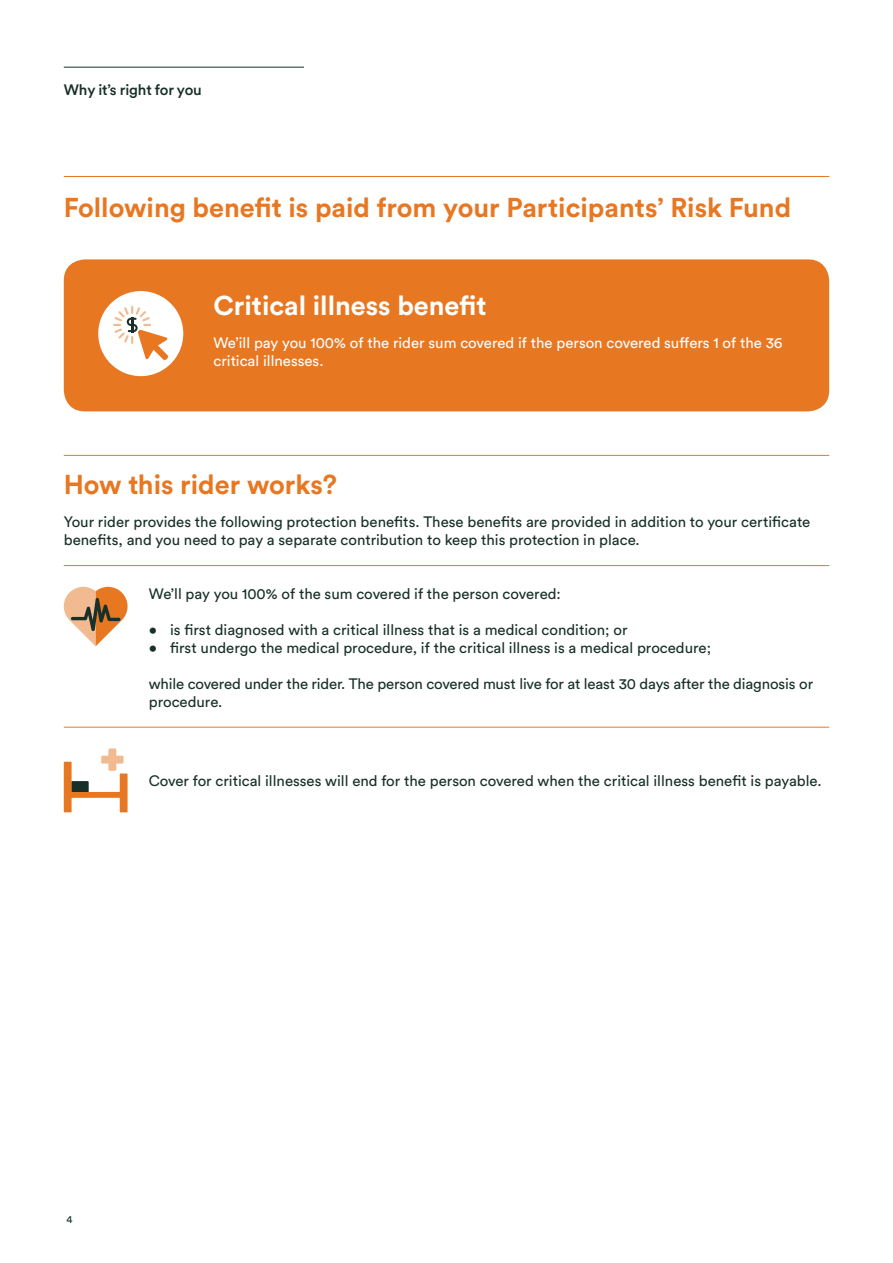
<style>
.page{position:relative;width:893px;height:1263px;background:#fff}
.page>*{position:absolute;margin:0;border:0;box-sizing:border-box;transform-origin:0 0}
.t1{font:700 27px "FWD Circular";color:#e87722}
.t2{font:700 27px "FWD Circular";color:#fff}
.t3{font:15px/18px "FWD Circular";color:#183028}
.t4{font:15px/18px "FWD Circular";color:#fff}
.t5{font:500 15px "FWD Circular";letter-spacing:-.005em;color:#183028}
.t6{font:10.5px "FWD Circular";color:#183028}
</style>
<div class="page">
<hr style="left:64px;top:67px;width:240px;height:1px;background:#183028">
<hr style="left:64px;top:176px;width:765px;height:1px;background:#e87722">
<hr style="left:64px;top:455px;width:765px;height:1px;background:#e87722">
<div style="left:64px;top:259px;width:765px;height:152px;background:#e87722;border-radius:21px"></div>
<div style="left:98px;top:291px;width:85px;height:85px;background:#fff;border-radius:50%"></div>
<svg style="left:113px;top:306px;width:55px;height:54px"></svg>
<hr style="left:64px;top:565px;width:765px;height:1px;background:#e87722">
<hr style="left:64px;top:727px;width:765px;height:1px;background:#e87722">
<svg style="left:64px;top:748px;width:64px;height:64px"></svg>
<svg style="left:64px;top:587px;width:64px;height:59px"></svg>
<p class="t5" style="left:64px;top:79px;width:140px">Why it’s right for you</p>
<h1 class="t1" style="left:64px;top:189px;width:729px">Following benefit is paid from your Participants’ Risk Fund</h1>
<h1 class="t2" style="left:213px;top:287px;width:275px">Critical illness benefit</h1>
<p class="t4" style="left:213px;top:333px;width:571px">We’ill pay you 100% of the rider sum covered if the person covered suffers 1 of the 36 critical illnesses.</p>
<h1 class="t1" style="left:64px;top:466px;width:275px">How this rider works?</h1>
<p class="t3" style="left:64px;top:512px;width:748px">Your rider provides the following protection benefits. These benefits are provided in addition to your certificate benefits, and you need to pay a separate contribution to keep this protection in place.</p>
<p class="t3" style="left:149px;top:584px;width:414px">We’ll pay you 100% of the sum covered if the person covered:</p>
<p class="t3" style="left:149px;top:620px;width:480px">• is first diagnosed with a critical illness that is a medical condition; or</p>
<p class="t3" style="left:149px;top:638px;width:564px">• first undergo the medical procedure, if the critical illness is a medical procedure;</p>
<p class="t3" style="left:149px;top:674px;width:666px">while covered under the rider. The person covered must live for at least 30 days after the diagnosis or procedure.</p>
<p class="t3" style="left:149px;top:771px;width:674px">Cover for critical illnesses will end for the person covered when the critical illness benefit is payable.</p>
<p class="t6" style="left:66px;top:1212px;width:8px">4</p>
</div>
